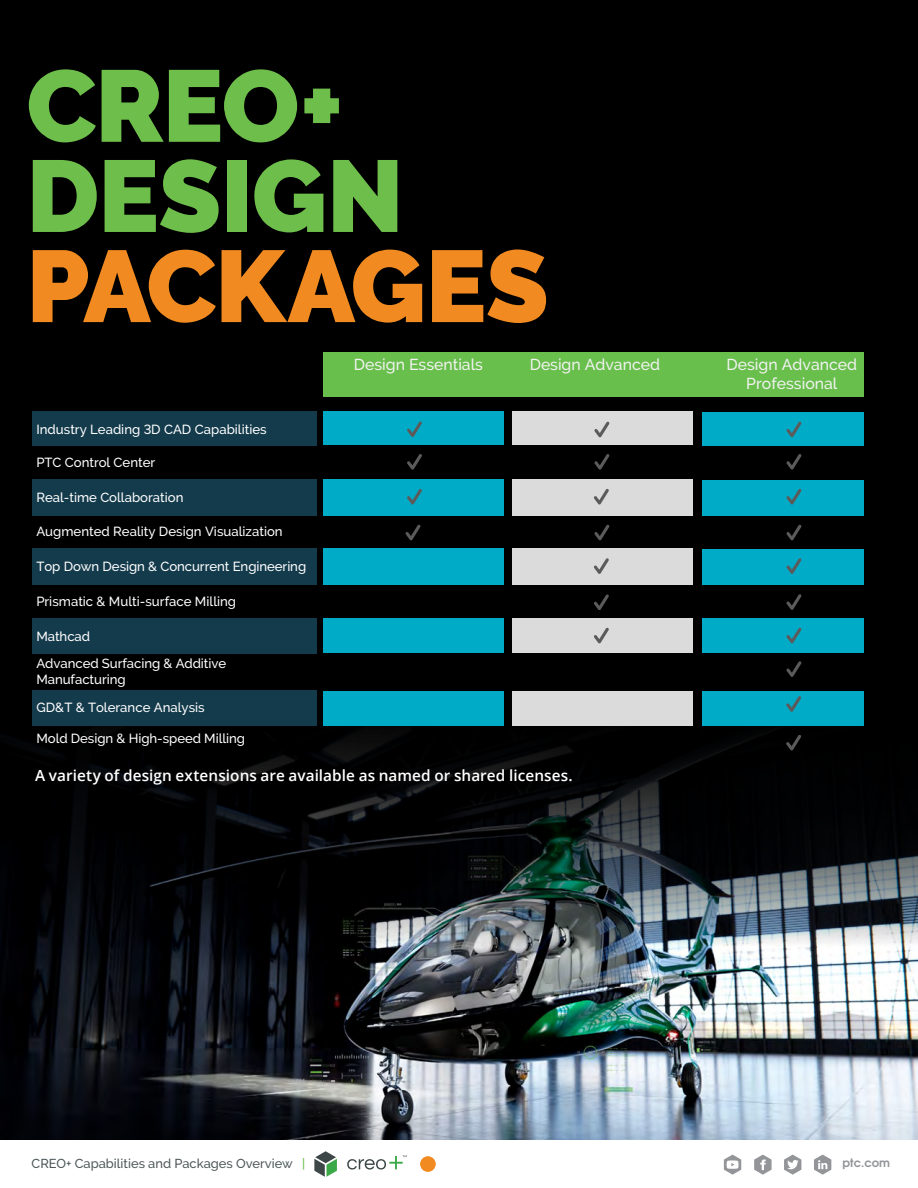
<style>
.page{position:relative;width:918px;height:1188px;background:#fff}
.page>*{position:absolute;margin:0;border:0;box-sizing:border-box;transform-origin:0 0}
.t1{font:900 101.4px/90.2px "PTC Raleway";letter-spacing:-.005em;color:#6ebe4b}
.t2{font:900 101.4px "PTC Raleway";letter-spacing:-.01em;color:#f18b21}
.t3{font:500 15.75px/18.9px "PTC Raleway";color:#f2f2f2;text-align:center}
.t4{font:600 15.3px "Open Sans";letter-spacing:.005em;color:#fff}
.t5{font:500 13.2px/27.5px "PTC Raleway";color:#fff}
.t6{font:500 12.9px "PTC Raleway";color:#4e585a}
.t7{font:700 11.55px "Te X Gyre Adventor";color:#939598}
.s1{color:#6ebe4b}
</style>
<div class="page">
<svg style="left:814px;top:1155px;width:17px;height:20px"></svg>
<svg style="left:754px;top:1155px;width:18px;height:20px"></svg>
<svg style="left:784px;top:1155px;width:17px;height:20px"></svg>
<svg style="left:724px;top:1155px;width:17px;height:20px"></svg>
<svg style="left:347px;top:1155px;width:60px;height:15px"></svg>
<svg style="left:314px;top:1151px;width:23px;height:26px"></svg>
<div style="left:420px;top:1156px;width:16px;height:16px;background:#f18b21;border-radius:50%"></div>
<div style="left:0;top:0;width:918px;height:1140px;background:#000"></div>
<img style="left:0;top:691px;width:918px;height:449px">
<div style="left:323px;top:352px;width:541px;height:45px;background:#68bf4b"></div>
<div style="left:703px;top:412px;width:161px;height:34px;background:#00abc7"></div>
<div style="left:32px;top:411px;width:285px;height:34px;background:#143b4c"></div>
<div style="left:323px;top:412px;width:180px;height:33px;background:#00abc7"></div>
<div style="left:512px;top:411px;width:180px;height:34px;background:#dbdbdb"></div>
<div style="left:703px;top:549px;width:161px;height:36px;background:#00abc7"></div>
<div style="left:32px;top:548px;width:285px;height:37px;background:#143b4c"></div>
<div style="left:323px;top:548px;width:180px;height:37px;background:#00abc7"></div>
<div style="left:512px;top:548px;width:180px;height:37px;background:#dbdbdb"></div>
<div style="left:703px;top:480px;width:161px;height:36px;background:#00abc7"></div>
<div style="left:32px;top:479px;width:285px;height:36px;background:#143b4c"></div>
<div style="left:323px;top:479px;width:180px;height:37px;background:#00abc7"></div>
<div style="left:512px;top:479px;width:180px;height:37px;background:#dbdbdb"></div>
<div style="left:703px;top:691px;width:161px;height:34px;background:#00abc7"></div>
<div style="left:32px;top:690px;width:285px;height:36px;background:#143b4c"></div>
<div style="left:323px;top:691px;width:180px;height:34px;background:#00abc7"></div>
<div style="left:512px;top:691px;width:180px;height:34px;background:#dbdbdb"></div>
<div style="left:703px;top:619px;width:161px;height:34px;background:#00abc7"></div>
<div style="left:32px;top:618px;width:285px;height:36px;background:#143b4c"></div>
<div style="left:323px;top:619px;width:180px;height:34px;background:#00abc7"></div>
<div style="left:512px;top:619px;width:180px;height:34px;background:#dbdbdb"></div>
<svg style="left:786px;top:421px;width:16px;height:16px"></svg>
<svg style="left:594px;top:421px;width:16px;height:16px"></svg>
<svg style="left:407px;top:421px;width:15px;height:16px"></svg>
<svg style="left:786px;top:454px;width:16px;height:16px"></svg>
<svg style="left:594px;top:454px;width:16px;height:16px"></svg>
<svg style="left:407px;top:454px;width:15px;height:16px"></svg>
<svg style="left:786px;top:525px;width:16px;height:15px"></svg>
<svg style="left:594px;top:525px;width:16px;height:15px"></svg>
<svg style="left:786px;top:558px;width:16px;height:16px"></svg>
<svg style="left:594px;top:558px;width:15px;height:16px"></svg>
<svg style="left:786px;top:489px;width:16px;height:15px"></svg>
<svg style="left:594px;top:489px;width:15px;height:16px"></svg>
<svg style="left:786px;top:594px;width:16px;height:16px"></svg>
<svg style="left:786px;top:628px;width:16px;height:15px"></svg>
<svg style="left:786px;top:661px;width:16px;height:16px"></svg>
<svg style="left:786px;top:696px;width:15px;height:16px"></svg>
<svg style="left:786px;top:735px;width:15px;height:15px"></svg>
<svg style="left:594px;top:594px;width:15px;height:16px"></svg>
<svg style="left:594px;top:628px;width:15px;height:15px"></svg>
<svg style="left:405px;top:525px;width:16px;height:15px"></svg>
<svg style="left:407px;top:489px;width:15px;height:16px"></svg>
<h1 class="t1" style="left:27px;top:61px;width:378px">CREO+<br>DESIGN</h1>
<h1 class="t2" style="left:27px;top:228px;width:524px">PACKAGES</h1>
<p class="t5" style="left:36px;top:416px;width:232px">Industry Leading 3D CAD Capabilities</p>
<p class="t5" style="left:36px;top:449px;width:120px">PTC Control Center</p>
<p class="t5" style="left:36px;top:484px;width:149px">Real-time Collaboration</p>
<p class="t5" style="left:36px;top:518px;width:248px">Augmented Reality Design Visualization</p>
<p class="t5" style="left:36px;top:553px;width:271px">Top Down Design &amp; Concurrent Engineering</p>
<p class="t3" style="left:354px;top:355px;width:131px">Design Essentials</p>
<p class="t3" style="left:530px;top:355px;width:132px">Design Advanced</p>
<p class="t5" style="left:36px;top:587px;width:201px">Prismatic &amp; Multi-surface Milling</p>
<p class="t5" style="left:36px;top:622px;width:191px">Mathcad<br>Advanced Surfacing &amp; Additive</p>
<p class="t5" style="left:36px;top:665px;width:170px;line-height:28px">Manufacturing<br>GD&amp;T &amp; Tolerance Analysis</p>
<p class="t5" style="left:36px;top:725px;width:210px">Mold Design &amp; High-speed Milling</p>
<p class="t4" style="left:35px;top:765px;width:539px">A variety of design extensions are available as named or shared licenses.</p>
<p class="t3" style="left:727px;top:355px;width:132px">Design Advanced<br>Professional</p>
<p class="t6" style="left:32px;top:1156px;width:275px">CREO+ Capabilities and Packages Overview <span class="s1">|</span></p>
<p class="t7" style="left:843px;top:1153px;width:49px">ptc.com</p>
</div>
